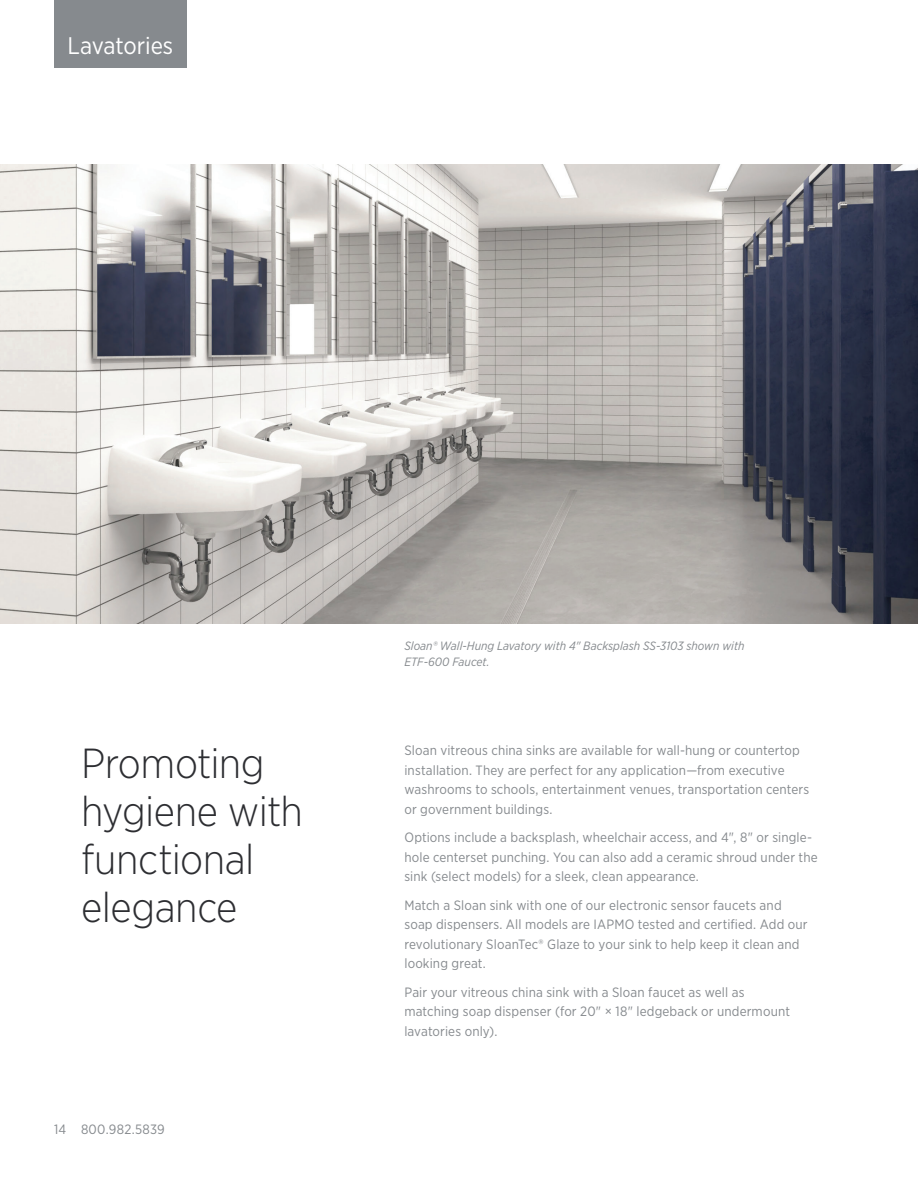
<style>
.page{position:relative;width:918px;height:1188px;background:#fff}
.page>*{position:absolute;margin:0;border:0;box-sizing:border-box;transform-origin:0 0}
.t1{font:300 42px/48px "Gotham Narrow";letter-spacing:-.01em;color:#2d2e32}
.t2{font:24px "Gotham Narrow";color:#fff}
.base{font:13.5px/19.5px "Gotham Narrow";letter-spacing:.01em;color:#868a8e}
.t3{font:italic 12px/16.5px "Gotham Narrow";color:#868a8e}
</style>
<div class="page">
<div style="left:54px;top:0;width:133px;height:67px;background:#868a8e"></div>
<img style="left:0;top:165px;width:918px;height:459px">
<p class="t2" style="left:68px;top:31px;width:107px">Lavatories</p>
<p class="t1" style="left:81px;top:738px;width:224px">Promoting hygiene with functional elegance</p>
<p class="base" style="left:54px;top:1119px;width:112px">14 800.982.5839</p>
<p class="t3" style="left:404px;top:637px;width:342px">Sloan® Wall-Hung Lavatory with 4" Backsplash SS-3103 shown with<br>ETF-600 Faucet.</p>
<p class="base" style="left:404px;top:740px;width:406px">Sloan vitreous china sinks are available for wall-hung or countertop installation. They are perfect for any application—from executive washrooms to schools, entertainment venues, transportation centers or government buildings.</p>
<p class="base" style="left:404px;top:827px;width:415px">Options include a backsplash, wheelchair access, and 4", 8" or single&shy;hole centerset punching. You can also add a ceramic shroud under the sink (select models) for a sleek, clean appearance.</p>
<p class="base" style="left:404px;top:895px;width:405px">Match a Sloan sink with one of our electronic sensor faucets and soap dispensers. All models are IAPMO tested and certified. Add our revolutionary SloanTec® Glaze to your sink to help keep it clean and looking great.</p>
<p class="base" style="left:404px;top:982px;width:387px">Pair your vitreous china sink with a Sloan faucet as well as matching soap dispenser (for 20" × 18" ledgeback or undermount lavatories only).</p>
</div>
